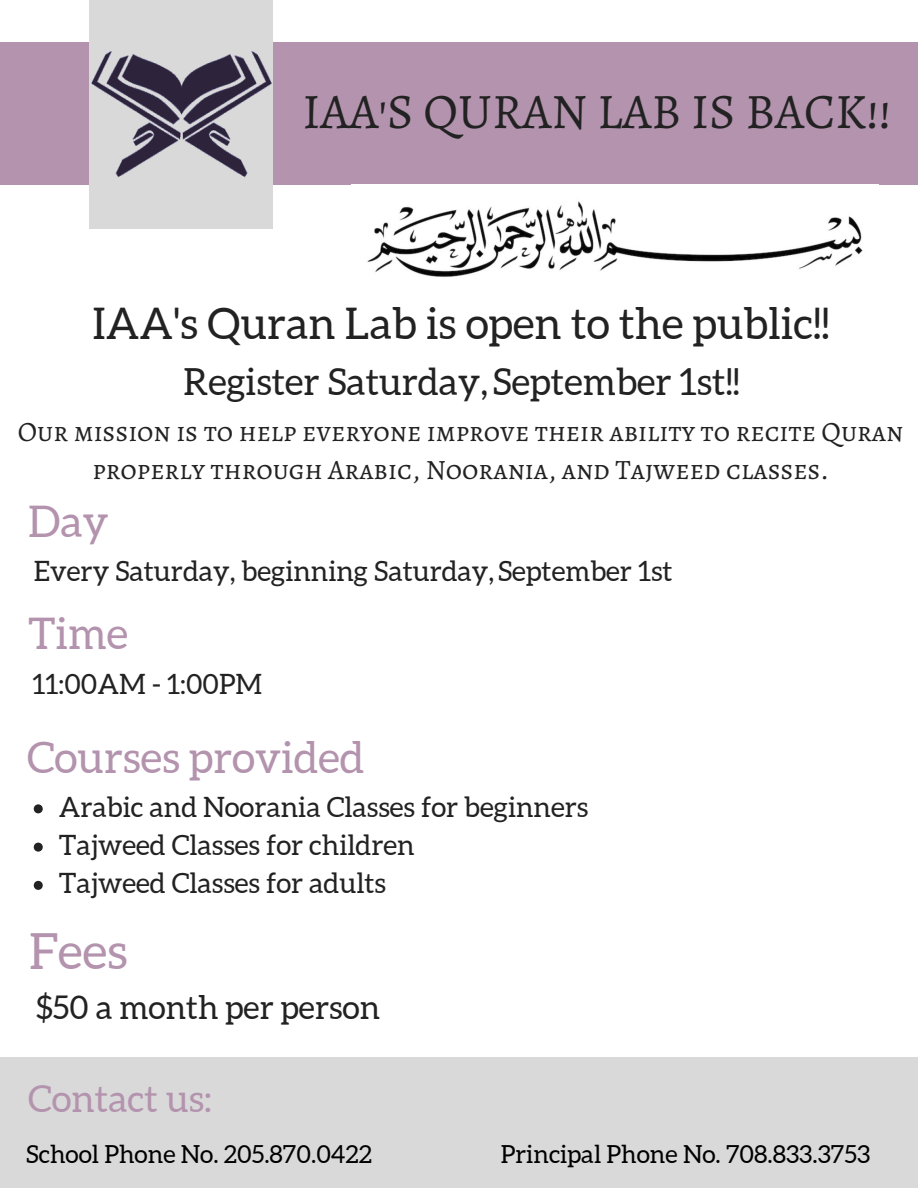
<style>
.page{position:relative;width:918px;height:1188px;background:#fff}
.page>*{position:absolute;margin:0;border:0;box-sizing:border-box;transform-origin:0 0}
.t1{font:49.8px "Alegreya SC";color:#222}
.t2{font:49.8px "Aleo";color:#b393ad}
.t3{font:43.65px "Aleo";color:#222}
.t4{font:43.65px "Aleo";color:#b393ad}
.t5{font:37.35px "Aleo";color:#222}
.t6{font:37.35px "Aleo";color:#b393ad}
.t7{font:32.7px "Aleo";color:#222}
.t8{font:28.05px/38.2px "Aleo";color:#222}
.t9{font:28.05px/38.2px "Alegreya SC";color:#222;text-align:center}
.t10{font:24.9px "Aleo";color:#000}
</style>
<div class="page">
<div style="left:0;top:42px;width:918px;height:142px;background:#b393ad"></div>
<div style="left:0;top:1058px;width:918px;height:130px;background:#d9d9d9"></div>
<div style="left:89px;top:0;width:183px;height:228px;background:#d9d9d9"></div>
<img style="left:91px;top:51px;width:181px;height:127px">
<img style="left:367px;top:201px;width:496px;height:76px">
<svg style="left:34px;top:804px;width:9px;height:9px"></svg>
<svg style="left:34px;top:843px;width:9px;height:9px"></svg>
<svg style="left:34px;top:881px;width:9px;height:9px"></svg>
<h1 class="t1" style="left:302px;top:78px;width:590px">IAA'S QURAN LAB IS BACK!!</h1>
<h2 class="t3" style="left:93px;top:299px;width:739px">IAA's Quran Lab is open to the public!!</h2>
<h3 class="t5" style="left:183px;top:361px;width:558px">Register Saturday, September 1st!!</h3>
<p class="t9" style="left:18px;top:412px;width:887px">Our mission is to help everyone improve their ability to recite Quran properly through Arabic, Noorania, and Tajweed classes.</p>
<h2 class="t4" style="left:28px;top:497px;width:82px">Day</h2>
<p class="t8" style="left:34px;top:551px;width:640px">Every Saturday, beginning Saturday, September 1st</p>
<h2 class="t4" style="left:28px;top:609px;width:102px">Time</h2>
<p class="t8" style="left:33px;top:665px;width:231px">11:00AM - 1:00PM</p>
<h2 class="t4" style="left:27px;top:733px;width:339px">Courses provided</h2>
<p class="t8" style="left:59px;top:788px;width:531px">Arabic and Noorania Classes for beginners<br>Tajweed Classes for children<br>Tajweed Classes for adults</p>
<h1 class="t2" style="left:29px;top:923px;width:100px">Fees</h1>
<p class="t7" style="left:36px;top:989px;width:346px">$50 a month per person</p>
<h3 class="t6" style="left:28px;top:1077px;width:185px">Contact us:</h3>
<p class="t10" style="left:26px;top:1140px;width:347px">School Phone No. 205.870.0422</p>
<p class="t10" style="left:501px;top:1140px;width:371px">Principal Phone No. 708.833.3753</p>
</div>
